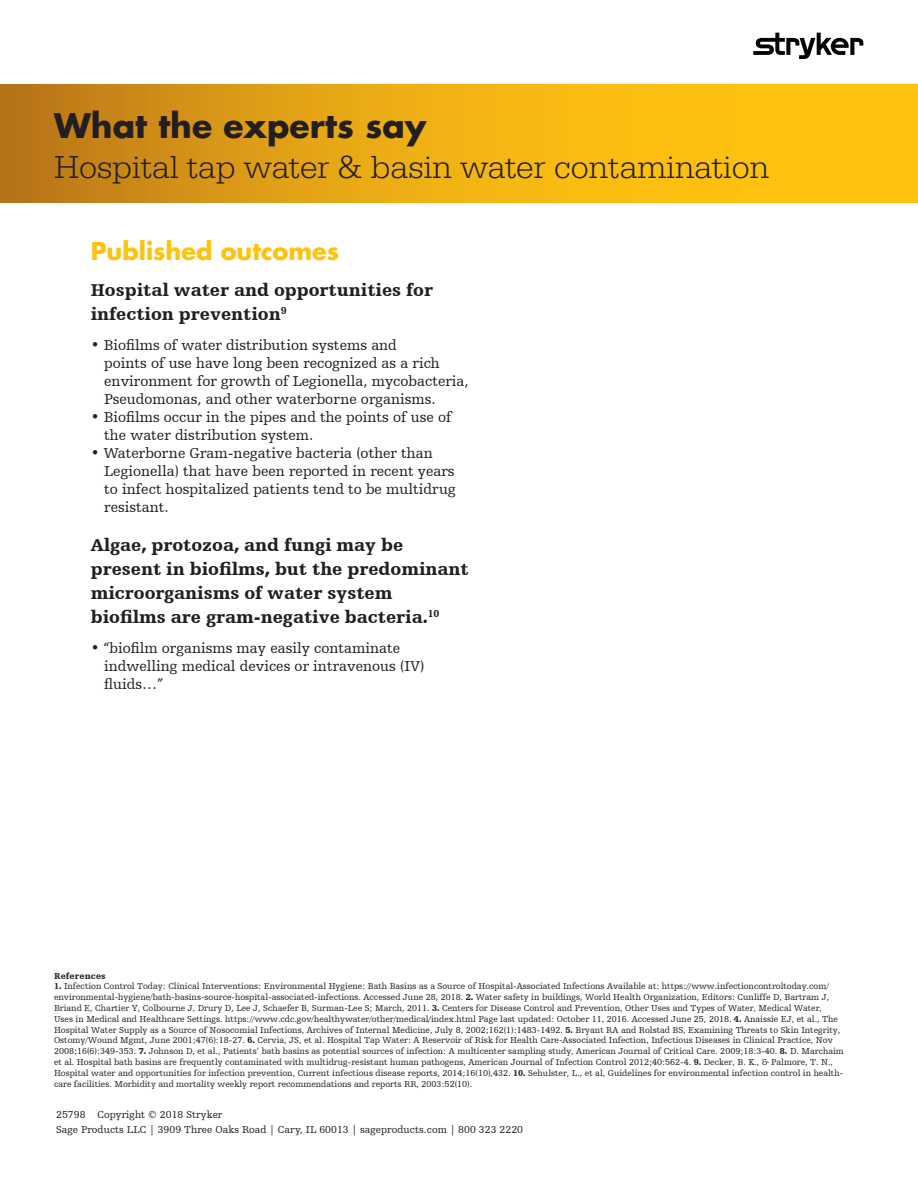
<style>
.page{position:relative;width:918px;height:1188px;background:#fff}
.page>*{position:absolute;margin:0;border:0;box-sizing:border-box;transform-origin:0 0}
.t1{font:300 33px/39.6px "Egyptienne URW";color:#231f20}
.t2{font:700 24px "Futura For Stryker";color:#fec210}
.t3{font:900 18px/24px "Humanist Slabserif 712 BT";color:#231f20}
.t4{font:15px/18px "Humanist Slabserif 712 BT";color:#231f20}
.t5{font:10.5px "Humanist Slabserif 712 BT";letter-spacing:.005em;color:#231f20}
.reference{font:9px/10.8px "Humanist Slabserif 712 BT";color:#231f20}
.reference-2{font:900 9px "Humanist Slabserif 712 BT";letter-spacing:.015em;color:#231f20}
.s1{font-family:"Futura For Stryker";font-weight:700}
.s2{font-weight:900}
</style>
<div class="page">
<svg style="left:0;top:85px;width:918px;height:117px;background:#e8aa13"></svg>
<svg style="left:753px;top:33px;width:110px;height:26px"></svg>
<p class="t1" style="left:54px;top:108px;width:717px"><span class="s1">What the experts say<br></span>Hospital tap water &amp; basin water contamination</p>
<p class="t2" style="left:91px;top:235px;width:250px">Published outcomes</p>
<p class="t3" style="left:91px;top:277px;width:344px">Hospital water and opportunities for infection prevention<sup>9</sup></p>
<p class="t4" style="left:104px;top:335px;width:366px;text-indent:-14px">• Biofilms of water distribution systems and<br>points of use have long been recognized as a rich environment for growth of Legionella, mycobacteria, Pseudomonas, and other waterborne organisms.</p>
<p class="t4" style="left:104px;top:407px;width:349px;text-indent:-14px">• Biofilms occur in the pipes and the points of use of the water distribution system.</p>
<p class="t4" style="left:104px;top:443px;width:353px;text-indent:-14px">• Waterborne Gram-negative bacteria (other than Legionella) that have been reported in recent years to infect hospitalized patients tend to be multidrug resistant.</p>
<p class="t3" style="left:91px;top:532px;width:379px">Algae, protozoa, and fungi may be present in biofilms, but the predominant microorganisms of water system biofilms are gram-negative bacteria.<sup>10</sup></p>
<p class="t4" style="left:104px;top:638px;width:322px;text-indent:-14px">• “biofilm organisms may easily contaminate indwelling medical devices or intravenous (IV) fluids…”</p>
<p class="reference-2" style="left:54px;top:970px;width:53px">References</p>
<p class="reference" style="left:54px;top:981px;width:791px"><span class="s2">1.</span> Infection Control Today: Clinical Interventions: Environmental Hygiene: Bath Basins as a Source of Hospital-Associated Infections Available at: https://www.infectioncontroltoday.com/ environmental-hygiene/bath-basins-source-hospital-associated-infections. Accessed June 28, 2018. <span class="s2">2.</span> Water safety in buildings, World Health Organization, Editors: Cunliffe D, Bartram J, Briand E, Chartier Y, Colbourne J, Drury D, Lee J, Schaefer B, Surman-Lee S; March, 2011. <span class="s2">3.</span> Centers for Disease Control and Prevention, Other Uses and Types of Water, Medical Water,<br>Uses in Medical and Healthcare Settings. https://www.cdc.gov/healthywater/other/medical/index.html Page last updated: October 11, 2016. Accessed June 25, 2018. <span class="s2">4.</span> Anaissie EJ, et al., The Hospital Water Supply as a Source of Nosocomial Infections, Archives of Internal Medicine, July 8, 2002;162(1):1483-1492. <span class="s2">5.</span> Bryant RA and Rolstad BS, Examining Threats to Skin Integrity, Ostomy/Wound Mgmt, June 2001;47(6):18-27. <span class="s2">6.</span> Cervia, JS, et al. Hospital Tap Water: A Reservoir of Risk for Health Care-Associated Infection, Infectious Diseases in Clinical Practice, Nov 2008;16(6):349-353. <span class="s2">7.</span> Johnson D, et al., Patients’ bath basins as potential sources of infection: A multicenter sampling study, American Journal of Critical Care. 2009;18:3-40. <span class="s2">8.</span> D. Marchaim et al. Hospital bath basins are frequently contaminated with multidrug-resistant human pathogens, American Journal of Infection Control 2012;40:562-4. <span class="s2">9.</span> Decker, B. K., &amp; Palmore, T. N., Hospital water and opportunities for infection prevention, Current infectious disease reports, 2014;16(10),432. <span class="s2">10.</span> Sehulster, L., et al, Guidelines for environmental infection control in health&shy;care facilities. Morbidity and mortality weekly report recommendations and reports RR, 2003:52(10).</p>
<p class="t5" style="left:56px;top:1108px;width:168px">25798 Copyright © 2018 Stryker</p>
<p class="t5" style="left:56px;top:1123px;width:468px">Sage Products LLC | 3909 Three Oaks Road | Cary, IL 60013 | sageproducts.com | 800 323 2220</p>
</div>
